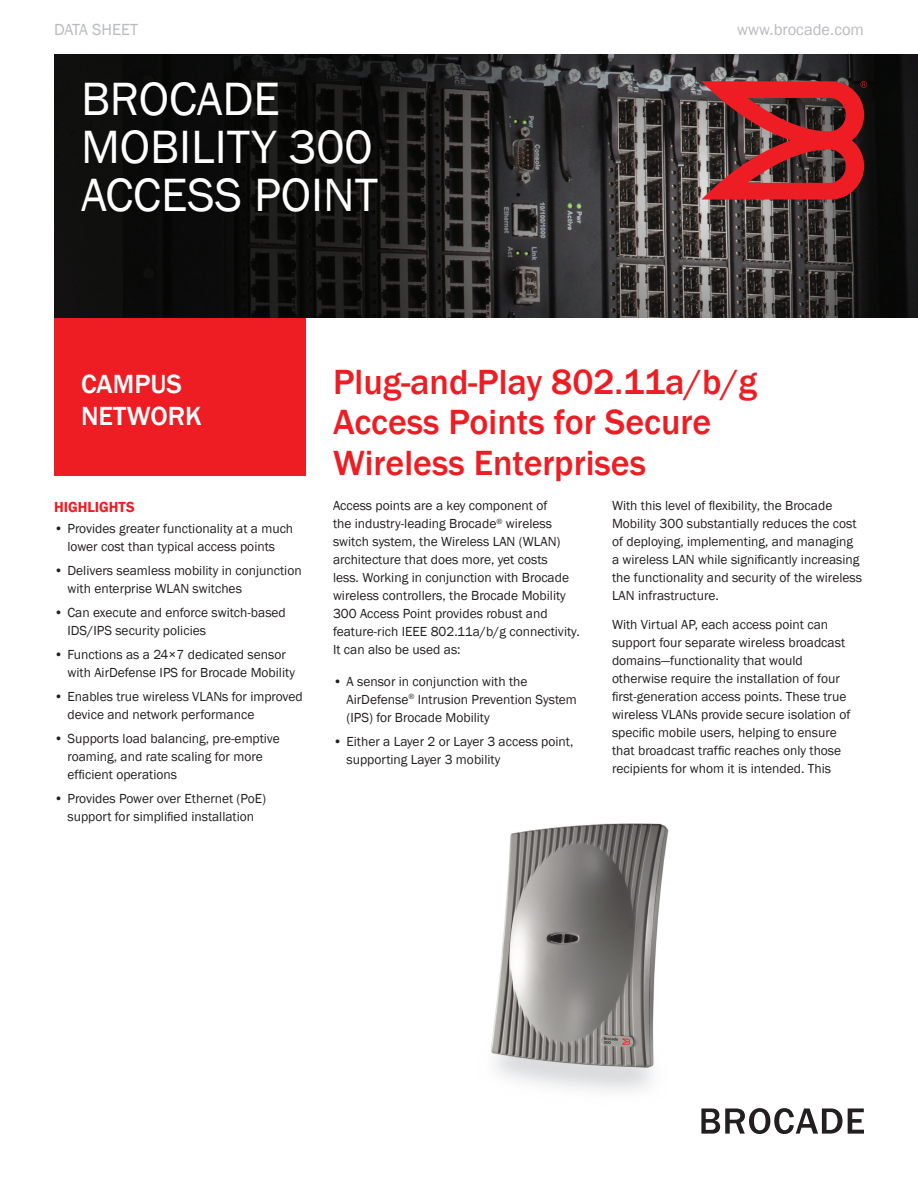
<style>
.page{position:relative;width:918px;height:1188px;background:#fff}
.page>*{position:absolute;margin:0;border:0;box-sizing:border-box;transform-origin:0 0}
.Title_32pt_Book{font:48px "Franklin Gothic";color:#fff}
.Headline_24pt_Med{font:500 36px/40.5px "Franklin Gothic";color:#ee1d23}
.Sub-Title_18pt_Med{font:500 27px "Franklin Gothic";color:#fff}
.Prod__Category_Heade{font:16.5px "Franklin Gothic";color:#babbbe}
.BODY_TEXT_10pt_SUBHE{font:600 15px "Franklin Gothic";color:#ee1d23}
.Body_Text_9pt_Book{font:13.5px/18px "Franklin Gothic";color:#231f20}
.Body_Text_Bulleted{font:13.5px/18px "Franklin Gothic";color:#231f20}
.Body_Text_Bulleted_L{font:13.5px/18px "Franklin Gothic";color:#231f20}
</style>
<div class="page">
<img style="left:54px;top:54px;width:864px;height:264px">
<svg style="left:701px;top:1108px;width:163px;height:26px"></svg>
<div style="left:54px;top:318px;width:252px;height:157px;background:#ee1d23"></div>
<svg style="left:701px;top:81px;width:166px;height:119px;background:#982f31"></svg>
<img style="left:491px;top:823px;width:178px;height:269px">
<p class="Prod__Category_Heade" style="left:54px;top:19px;width:86px">DATA SHEET</p>
<p class="Prod__Category_Heade" style="left:737px;top:19px;width:128px">www.brocade.com</p>
<p class="Title_32pt_Book" style="left:81px;top:69px;width:200px">BROCADE</p>
<p class="Title_32pt_Book" style="left:81px;top:117px;width:293px">MOBILITY 300</p>
<p class="Title_32pt_Book" style="left:81px;top:165px;width:298px">ACCESS POINT</p>
<p class="Sub-Title_18pt_Med" style="left:81px;top:368px;width:103px">CAMPUS</p>
<p class="Sub-Title_18pt_Med" style="left:81px;top:399px;width:122px">NETWORK</p>
<p class="BODY_TEXT_10pt_SUBHE" style="left:54px;top:497px;width:82px">HIGHLIGHTS</p>
<p class="Body_Text_Bulleted" style="left:54px;top:519px;width:241px;text-align:center">• Provides greater functionality at a much lower cost than typical access points</p>
<p class="Body_Text_Bulleted" style="left:68px;top:561px;width:236px;text-indent:-14px">• Delivers seamless mobility in conjunction with enterprise WLAN switches</p>
<p class="Body_Text_Bulleted" style="left:68px;top:603px;width:220px;text-indent:-14px">• Can execute and enforce switch-based<br>IDS/IPS security policies</p>
<p class="Body_Text_Bulleted" style="left:68px;top:645px;width:229px;text-indent:-14px">• Functions as a 24×7 dedicated sensor with AirDefense IPS for Brocade Mobility</p>
<p class="Body_Text_Bulleted" style="left:68px;top:687px;width:237px;text-indent:-14px">• Enables true wireless VLANs for improved device and network performance</p>
<p class="Body_Text_Bulleted" style="left:68px;top:729px;width:214px;text-indent:-14px">• Supports load balancing, pre-emptive roaming, and rate scaling for more efficient operations</p>
<p class="Body_Text_Bulleted" style="left:54px;top:789px;width:214px;text-align:center">• Provides Power over Ethernet (PoE) support for simplified installation</p>
<p class="Headline_24pt_Med" style="left:333px;top:362px;width:426px">Plug-and-Play 802.11a/b/g<br>Access Points for Secure<br>Wireless Enterprises</p>
<p class="Body_Text_9pt_Book" style="left:333px;top:497px;width:248px">Access points are a key component of<br>the industry-leading Brocade<sup>®</sup> wireless switch system, the Wireless LAN (WLAN) architecture that does more, yet costs<br>less. Working in conjunction with Brocade wireless controllers, the Brocade Mobility 300 Access Point provides robust and feature-rich IEEE 802.11a/b/g connectivity.<br>It can also be used as:</p>
<p class="Body_Text_Bulleted" style="left:346px;top:673px;width:232px;text-indent:-14px">• A sensor in conjunction with the<br>AirDefense<sup>®</sup> Intrusion Prevention System (IPS) for Brocade Mobility</p>
<p class="Body_Text_Bulleted_L" style="left:346px;top:733px;width:228px;text-indent:-14px">• Either a Layer 2 or Layer 3 access point, supporting Layer 3 mobility</p>
<p class="Body_Text_9pt_Book" style="left:612px;top:497px;width:252px">With this level of flexibility, the Brocade Mobility 300 substantially reduces the cost of deploying, implementing, and managing a wireless LAN while significantly increasing the functionality and security of the wireless LAN infrastructure.</p>
<p class="Body_Text_9pt_Book" style="left:612px;top:616px;width:240px">With Virtual AP, each access point can support four separate wireless broadcast domains—functionality that would otherwise require the installation of four first-generation access points. These true wireless VLANs provide secure isolation of specific mobile users, helping to ensure that broadcast traffic reaches only those recipients for whom it is intended. This</p>
</div>
